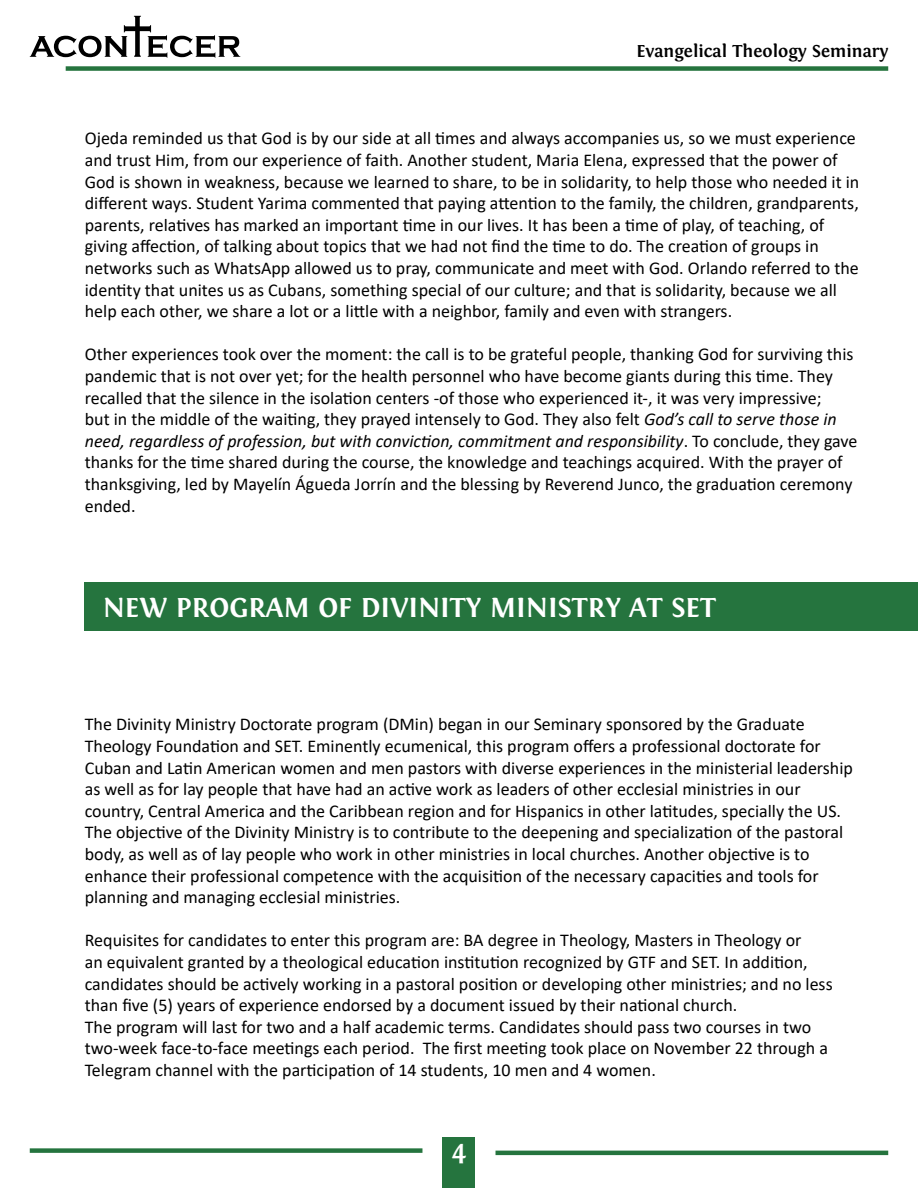
<style>
.page{position:relative;width:918px;height:1188px;background:#fff}
.page>*{position:absolute;margin:0;border:0;box-sizing:border-box;transform-origin:0 0}
.t1{font:700 28.5px "Fontin";color:#fff}
.t2{font:18px/21.6px "Calibri";color:#000}
.t3{font:700 18px "Fontin";color:#000}
.s1{font-style:italic}
</style>
<div class="page">
<div style="left:443px;top:1138px;width:32px;height:50px;background:#25743e"></div>
<hr style="left:496px;top:1151px;width:392px;height:4px;background:#25743e">
<div style="left:30px;top:1148px;width:392px;height:5px;background:#25743e"></div>
<div style="left:66px;top:66px;width:822px;height:5px;background:#25743e"></div>
<svg style="left:30px;top:16px;width:210px;height:42px"></svg>
<div style="left:85px;top:583px;width:833px;height:48px;background:#25743e"></div>
<p class="t3" style="left:636px;top:41px;width:253px">Evangelical Theology Seminary</p>
<p class="t2" style="left:85px;top:127px;width:776px">Ojeda reminded us that God is by our side at all times and always accompanies us, so we must experience and trust Him, from our experience of faith. Another student, Maria Elena, expressed that the power of God is shown in weakness, because we learned to share, to be in solidarity, to help those who needed it in different ways. Student Yarima commented that paying attention to the family, the children, grandparents, parents, relatives has marked an important time in our lives. It has been a time of play, of teaching, of giving affection, of talking about topics that we had not find the time to do. The creation of groups in networks such as WhatsApp allowed us to pray, communicate and meet with God. Orlando referred to the identity that unites us as Cubans, something special of our culture; and that is solidarity, because we all help each other, we share a lot or a little with a neighbor, family and even with strangers.</p>
<p class="t2" style="left:85px;top:343px;width:774px">Other experiences took over the moment: the call is to be grateful people, thanking God for surviving this pandemic that is not over yet; for the health personnel who have become giants during this time. They recalled that the silence in the isolation centers -of those who experienced it-, it was very impressive;<br>but in the middle of the waiting, they prayed intensely to God. They also felt <span class="s1">God’s call to serve those in need, regardless of profession, but with conviction, commitment and responsibility</span>. To conclude, they gave thanks for the time shared during the course, the knowledge and teachings acquired. With the prayer of thanksgiving, led by Mayelín Águeda Jorrín and the blessing by Reverend Junco, the graduation ceremony ended.</p>
<h1 class="t1" style="left:103px;top:591px;width:615px">NEW PROGRAM OF DIVINITY MINISTRY AT SET</h1>
<p class="t2" style="left:85px;top:713px;width:770px">The Divinity Ministry Doctorate program (DMin) began in our Seminary sponsored by the Graduate Theology Foundation and SET. Eminently ecumenical, this program offers a professional doctorate for Cuban and Latin American women and men pastors with diverse experiences in the ministerial leadership as well as for lay people that have had an active work as leaders of other ecclesial ministries in our country, Central America and the Caribbean region and for Hispanics in other latitudes, specially the US.<br>The objective of the Divinity Ministry is to contribute to the deepening and specialization of the pastoral body, as well as of lay people who work in other ministries in local churches. Another objective is to enhance their professional competence with the acquisition of the necessary capacities and tools for planning and managing ecclesial ministries.</p>
<p class="t2" style="left:85px;top:929px;width:749px">Requisites for candidates to enter this program are: BA degree in Theology, Masters in Theology or<br>an equivalent granted by a theological education institution recognized by GTF and SET. In addition, candidates should be actively working in a pastoral position or developing other ministries; and no less than five (5) years of experience endorsed by a document issued by their national church.<br>The program will last for two and a half academic terms. Candidates should pass two courses in two two-week face-to-face meetings each period. The first meeting took place on November 22 through a Telegram channel with the participation of 14 students, 10 men and 4 women.</p>
<h1 class="t1" style="left:452px;top:1135px;width:16px">4</h1>
</div>
